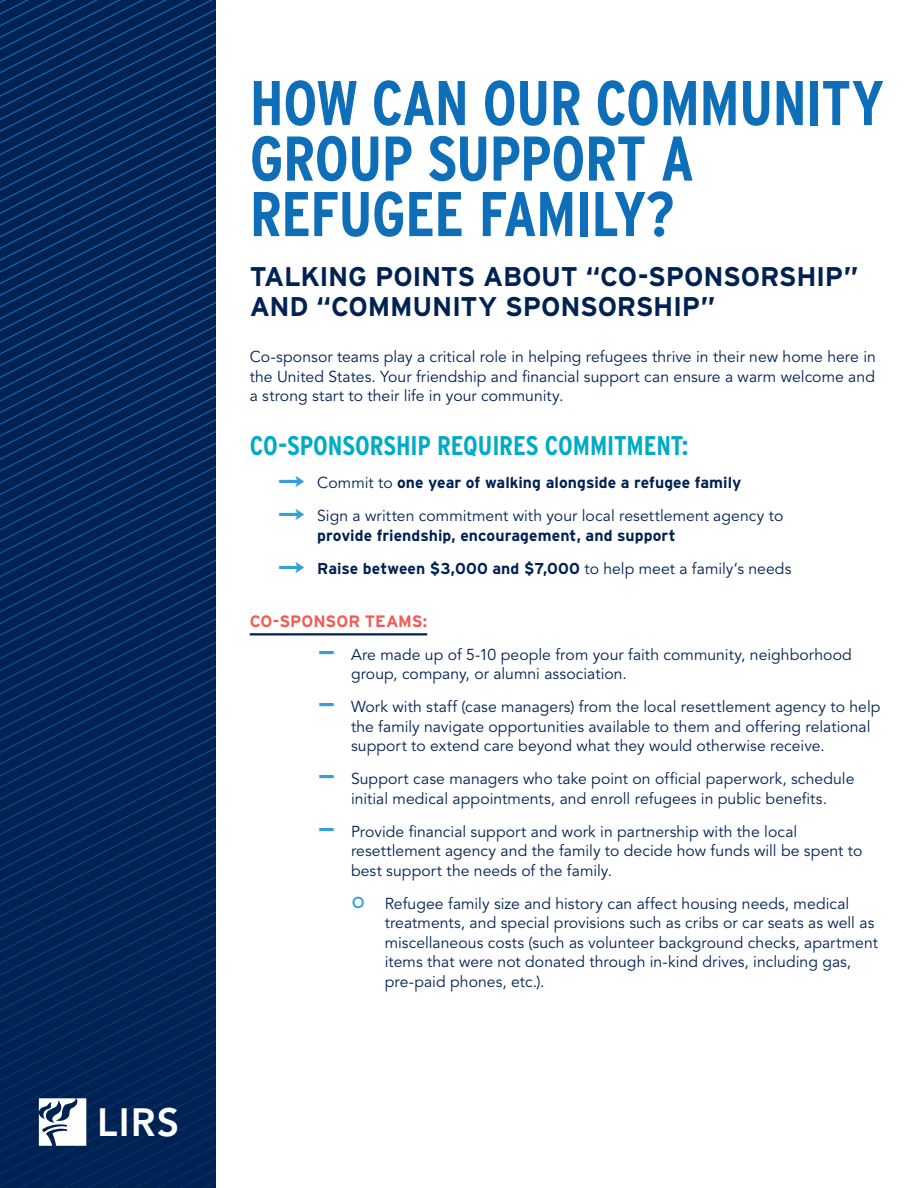
<style>
.page{position:relative;width:918px;height:1188px;background:#fff}
.page>*{position:absolute;margin:0;border:0;box-sizing:border-box;transform-origin:0 0}
.t1{font:700 63px/55.5px "Interstate Condensed";letter-spacing:-.01em;color:#0e6eb8}
.t2{font:300 45px "Interstate";color:#369fd8}
.t3{font:800 39.15px "Avenir LT Std";color:#fff}
.t4{font:700 27px/30px "Interstate";letter-spacing:-.01em;color:#002252}
.t5{font:700 27px "Interstate Condensed";letter-spacing:-.005em;color:#00abc6}
.t6{font:700 16.5px "Interstate";letter-spacing:-.005em;color:#f15c56}
.t7{font:15.75px/19.5px "Avenir LT Std";letter-spacing:.005em;color:#002252}
.t8{font:700 15.75px "Interstate";letter-spacing:.005em;color:#002252}
.s1{font-weight:300;font-size:45px;color:#369fd8}
.s2{font-family:"Avenir LT Std";font-weight:400}
.s3{font-family:"Interstate";font-weight:300;font-size:45px;color:#369fd8}
.s4{font-family:"Interstate";font-weight:300;font-size:30px;color:#369fd8}
</style>
<div class="page">
<svg style="left:0;top:0;width:216px;height:1188px;background:#002759"></svg>
<hr style="left:250px;top:633px;width:177px;height:2px;background:#002252">
<svg style="left:39px;top:1098px;width:47px;height:48px"></svg>
<h3 class="t3" style="left:97px;top:1099px;width:83px">LIRS</h3>
<h1 class="t1" style="left:250px;top:75px;width:636px">HOW CAN OUR COMMUNITY<br>GROUP SUPPORT A<br>REFUGEE FAMILY?</h1>
<h3 class="t4" style="left:250px;top:261px;width:610px">TALKING POINTS ABOUT “CO-SPONSORSHIP”<br>AND “COMMUNITY SPONSORSHIP”</h3>
<p class="t7" style="left:250px;top:347px;width:628px;text-align:justify">Co-sponsor teams play a critical role in helping refugees thrive in their new home here in the United States. Your friendship and financial support can ensure a warm welcome and a strong start to their life in your community.</p>
<h3 class="t5" style="left:250px;top:431px;width:440px">CO-SPONSORSHIP REQUIRES COMMITMENT:</h3>
<p class="t8" style="left:277px;top:474px;width:466px"><span class="s1">→</span> <span class="s2">Commit to</span> one year of walking alongside a refugee family</p>
<p class="t7" style="left:277px;top:506px;width:508px"><span class="s3">→</span> Sign a written commitment with your local resettlement agency to</p>
<p class="t8" style="left:317px;top:526px;width:360px">provide friendship, encouragement, and support</p>
<p class="t8" style="left:277px;top:559px;width:516px"><span class="s1">→</span> Raise between $3,000 and $7,000 <span class="s2">to help meet a family’s needs</span></p>
<p class="t6" style="left:250px;top:612px;width:179px">CO-SPONSOR TEAMS:</p>
<h2 class="t2" style="left:317px;top:628px;width:20px">–</h2>
<p class="t7" style="left:351px;top:645px;width:502px">Are made up of 5-10 people from your faith community, neighborhood group, company, or alumni association.</p>
<h2 class="t2" style="left:317px;top:680px;width:20px">–</h2>
<p class="t7" style="left:351px;top:698px;width:531px">Work with staff (case managers) from the local resettlement agency to help the family navigate opportunities available to them and offering relational support to extend care beyond what they would otherwise receive.</p>
<h2 class="t2" style="left:317px;top:752px;width:20px">–</h2>
<p class="t7" style="left:351px;top:770px;width:505px">Support case managers who take point on official paperwork, schedule initial medical appointments, and enroll refugees in public benefits.</p>
<h2 class="t2" style="left:317px;top:805px;width:20px">–</h2>
<p class="t7" style="left:351px;top:822px;width:513px">Provide financial support and work in partnership with the local resettlement agency and the family to decide how funds will be spent to best support the needs of the family.</p>
<p class="t7" style="left:385px;top:894px;width:495px;text-indent:-34px"><span class="s4">°</span> Refugee family size and history can affect housing needs, medical treatments, and special provisions such as cribs or car seats as well as miscellaneous costs (such as volunteer background checks, apartment items that were not donated through in-kind drives, including gas, pre-paid phones, etc.).</p>
</div>
